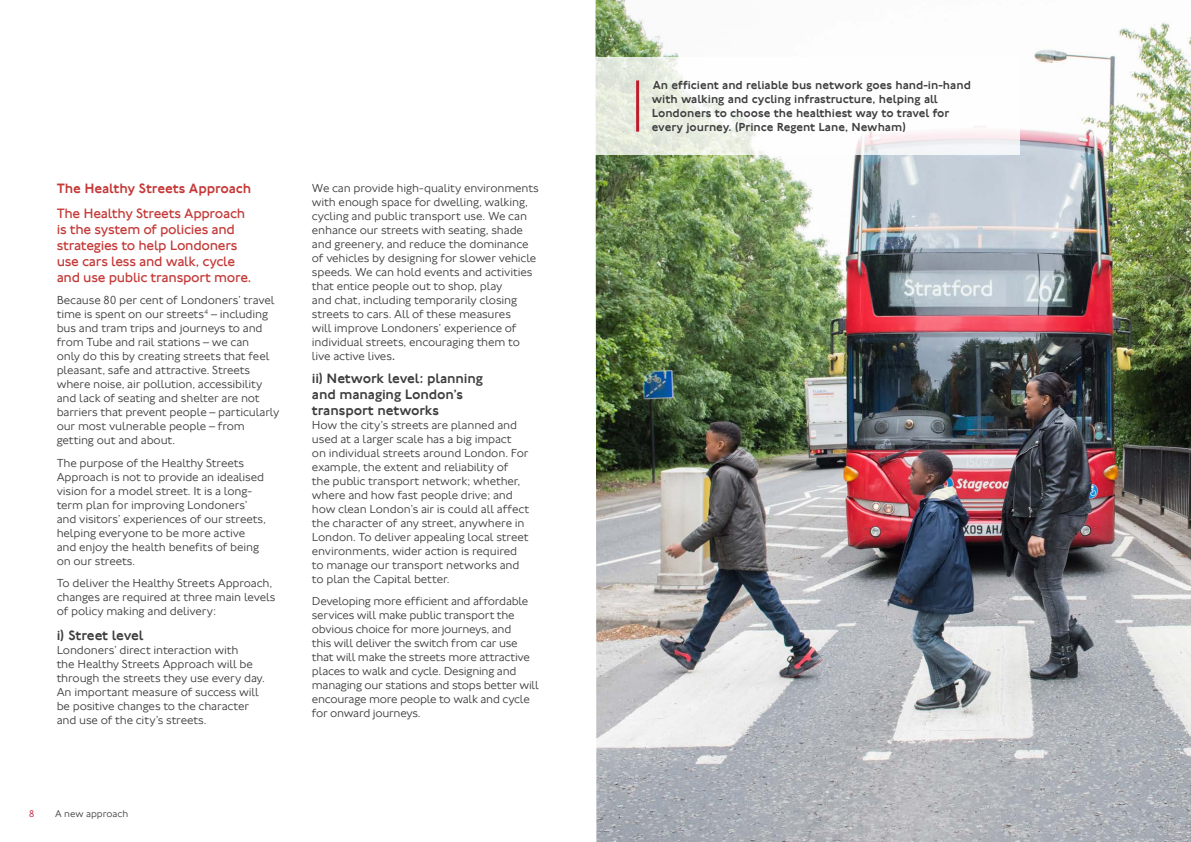
<style>
.page{position:relative;width:1191px;height:842px;background:#fff}
.page>*{position:absolute;margin:0;border:0;box-sizing:border-box;transform-origin:0 0}
.t1{font:14px/16px "Johnston 100";letter-spacing:-.02em;color:#c43938}
.t2{font:500 14px/16px "Johnston 100";letter-spacing:-.01em;color:#3e3e3f}
.t3{font:500 14px "Johnston 100";letter-spacing:-.01em;color:#c43938}
.t4{font:300 12px/14px "Johnston 100";letter-spacing:-.015em;color:#3e3e3f}
.Folio_Right_10_10{font:500 12px/14px "Johnston 100";color:#3e3e3f}
.Folio_Left_10_10{font:300 10px "Johnston 100";color:#3e3e3f}
.Folio_Left_10_10-2{font:300 10px "Johnston 100";color:#be1d2c}
.s1{font-weight:400}
</style>
<div class="page">
<img style="left:595px;top:0;width:596px;height:842px">
<svg style="left:595px;top:57px;width:425px;height:98px"></svg>
<hr style="left:636px;top:80px;width:3px;height:52px;background:#be1d2c">
<p class="t3" style="left:57px;top:181px;width:196px">The Healthy Streets Approach</p>
<p class="t1" style="left:57px;top:205px;width:196px">The Healthy Streets Approach is the system of policies and strategies to help Londoners use cars less and walk, cycle and use public transport more.</p>
<p class="t4" style="left:57px;top:293px;width:224px">Because 80 per cent of Londoners’ travel time is spent on our streets<sup>4</sup> – including bus and tram trips and journeys to and from Tube and rail stations – we can<br>only do this by creating streets that feel pleasant, safe and attractive. Streets where noise, air pollution, accessibility and lack of seating and shelter are not barriers that prevent people – particularly our most vulnerable people – from getting out and about.</p>
<p class="t4" style="left:57px;top:456px;width:211px">The purpose of the Healthy Streets Approach is not to provide an idealised vision for a model street. It is a long&shy;term plan for improving Londoners’ and visitors’ experiences of our streets, helping everyone to be more active and enjoy the health benefits of being on our streets.</p>
<p class="t4" style="left:57px;top:576px;width:220px">To deliver the Healthy Streets Approach, changes are required at three main levels of policy making and delivery:</p>
<p class="t2" style="left:57px;top:627px;width:88px">i) Street level</p>
<p class="t4" style="left:57px;top:643px;width:210px">Londoners’ direct interaction with<br>the Healthy Streets Approach will be through the streets they use every day.<br>An important measure of success will be positive changes to the character and use of the city’s streets.</p>
<p class="t4" style="left:312px;top:181px;width:228px">We can provide high-quality environments with enough space for dwelling, walking, cycling and public transport use. We can enhance our streets with seating, shade and greenery, and reduce the dominance of vehicles by designing for slower vehicle speeds. We can hold events and activities that entice people out to shop, play<br>and chat, including temporarily closing streets to cars. All of these measures<br>will improve Londoners’ experience of individual streets, encouraging them to live active lives<span class="s1">.</span></p>
<p class="t2" style="left:312px;top:371px;width:173px">ii) Network level: planning and managing London’s transport networks</p>
<p class="t4" style="left:312px;top:419px;width:219px">How the city’s streets are planned and used at a larger scale has a big impact<br>on individual streets around London. For example, the extent and reliability of the public transport network; whether, where and how fast people drive; and how clean London’s air is could all affect the character of any street, anywhere in London. To deliver appealing local street environments, wider action is required to manage our transport networks and to plan the Capital better.</p>
<p class="t4" style="left:312px;top:594px;width:228px">Developing more efficient and affordable services will make public transport the obvious choice for more journeys, and<br>this will deliver the switch from car use that will make the streets more attractive places to walk and cycle. Designing and managing our stations and stops better will encourage more people to walk and cycle for onward journeys.</p>
<p class="Folio_Left_10_10-2" style="left:29px;top:808px;width:7px">8</p>
<p class="Folio_Left_10_10" style="left:55px;top:808px;width:75px">A new approach</p>
<p class="Folio_Right_10_10" style="left:652px;top:79px;width:321px">An efficient and reliable bus network goes hand-in-hand with walking and cycling infrastructure, helping all Londoners to choose the healthiest way to travel for every journey. (Prince Regent Lane, Newham)</p>
</div>
